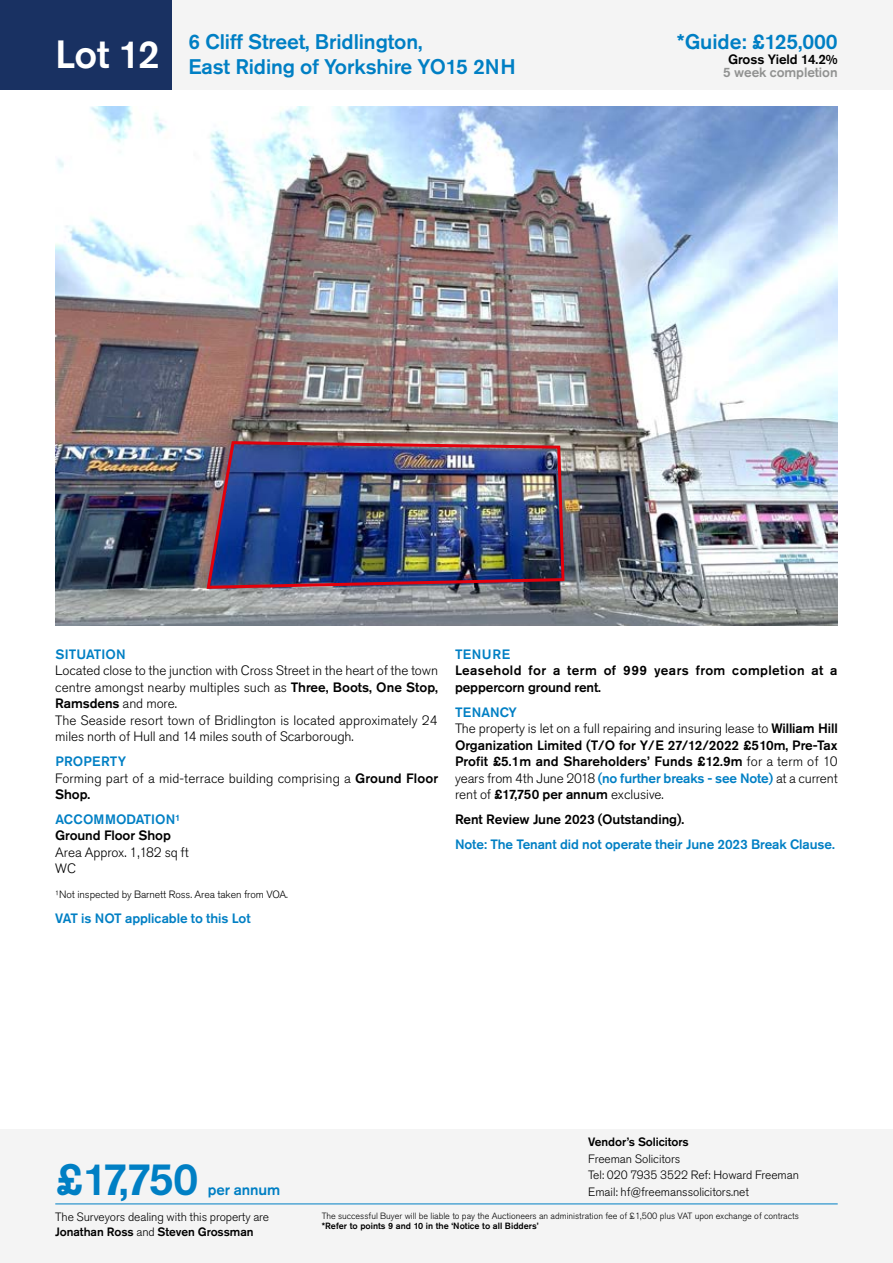
<style>
.page{position:relative;width:893px;height:1263px;background:#fff}
.page>*{position:absolute;margin:0;border:0;box-sizing:border-box;transform-origin:0 0}
.t1{font:500 45px "Akzidenz Grotesk Pro";color:#007fc4}
.t2{font:500 39px "Akzidenz Grotesk Pro";color:#fff}
.t3{font:500 21px/25.2px "Akzidenz Grotesk Pro";letter-spacing:-.005em;color:#007fc4}
.t4{font:500 15px "Akzidenz Grotesk Pro";letter-spacing:-.005em;color:#007fc4}
.t5{font:300 13.5px/16.5px "Akzidenz Grotesk Pro";letter-spacing:.005em;color:#000}
.t6{font:500 13.5px/16.5px "Akzidenz Grotesk Pro";color:#000}
.t7{font:500 13.5px "Akzidenz Grotesk Pro";letter-spacing:-.005em;color:#007fc4}
.t8{font:500 13.5px/16.5px "Akzidenz Grotesk Pro";letter-spacing:.03em;color:#000}
.t9{font:500 13.5px "Akzidenz Grotesk Pro";letter-spacing:-.005em;color:#919291}
.t10{font:300 12px/16.5px "Akzidenz Grotesk Pro";letter-spacing:-.005em;color:#000}
.t11{font:500 12px "Akzidenz Grotesk Pro";letter-spacing:-.005em;color:#000}
.t12{font:300 10.5px "Akzidenz Grotesk Pro";letter-spacing:-.005em;color:#000}
.t13{font:300 9px "Akzidenz Grotesk Pro";color:#000}
.t14{font:500 9px "Akzidenz Grotesk Pro";color:#000}
.s1{font-weight:500}
.s2{font-weight:500;color:#007fc4}
.s3{color:#007fc4}
.s4{font-weight:300}
</style>
<div class="page">
<div style="left:0;top:0;width:893px;height:89px;background:#f4f4f4"></div>
<div style="left:0;top:1129px;width:893px;height:134px;background:#f4f4f4"></div>
<div style="left:0;top:0;width:171px;height:89px;background:#193162"></div>
<hr style="left:55px;top:1203px;width:783px;height:1px;background:#007fc4">
<img style="left:55px;top:106px;width:783px;height:520px">
<img style="left:205px;top:439px;width:361px;height:151px">
<h2 class="t2" style="left:55px;top:29px;width:106px">Lot 12</h2>
<h3 class="t3" style="left:189px;top:29px;width:329px">6 Cliff Street, Bridlington,<br>East Riding of Yorkshire YO15 2NH</h3>
<h3 class="t3" style="left:677px;top:29px;width:162px">*Guide: £125,000</h3>
<p class="t6" style="left:728px;top:51px;width:111px">Gross Yield 14.2%</p>
<p class="t9" style="left:723px;top:64px;width:116px">5 week completion</p>
<p class="t7" style="left:55px;top:645px;width:72px">SITUATION</p>
<p class="t5" style="left:55px;top:662px;width:384px">Located close to the junction with Cross Street in the heart of the town centre amongst nearby multiples such as <span class="s1">Three, Boots, One Stop, Ramsdens</span> and more.<br>The Seaside resort town of Bridlington is located approximately 24 miles north of Hull and 14 miles south of Scarborough.</p>
<p class="t5" style="left:55px;top:753px;width:384px"><span class="s2">PROPERTY<br></span>Forming part of a mid-terrace building comprising a <span class="s1">Ground Floor<br>Shop.</span></p>
<p class="t7" style="left:55px;top:810px;width:127px">ACCOMMODATION¹</p>
<p class="t6" style="left:55px;top:827px;width:117px">Ground Floor Shop</p>
<p class="t5" style="left:55px;top:844px;width:135px">Area Approx. 1,182 sq ft<br>WC</p>
<p class="t12" style="left:55px;top:888px;width:234px">¹Not inspected by Barnett Ross. Area taken from VOA.</p>
<p class="t7" style="left:55px;top:909px;width:197px">VAT is NOT applicable to this Lot</p>
<p class="t7" style="left:455px;top:645px;width:57px">TENURE</p>
<p class="t8" style="left:455px;top:662px;width:384px">Leasehold for a term of 999 years from completion at a peppercorn ground rent.</p>
<p class="t6" style="left:455px;top:703px;width:384px"><span class="s3">TENANCY<br></span><span class="s4">The property is let on a full repairing and insuring lease to</span> William Hill Organization Limited (T/O for Y/E 27/12/2022 £510m, Pre-Tax Profit £5.1m and Shareholders’ Funds £12.9m <span class="s4">for a term of 10 years from 4th June 2018</span> <span class="s3">(no further breaks - see Note)</span> <span class="s4">at a current rent of</span> £17,750 per annum <span class="s4">exclusive.</span></p>
<p class="t6" style="left:455px;top:811px;width:231px">Rent Review June 2023 (Outstanding).</p>
<p class="t7" style="left:455px;top:835px;width:381px">Note: The Tenant did not operate their June 2023 Break Clause.</p>
<h1 class="t1" style="left:55px;top:1150px;width:145px">£17,750</h1>
<p class="t4" style="left:208px;top:1180px;width:74px">per annum</p>
<p class="t11" style="left:588px;top:1134px;width:102px">Vendor’s Solicitors</p>
<p class="t10" style="left:588px;top:1150px;width:212px">Freeman Solicitors<br>Tel: 020 7935 3522 Ref: Howard Freeman<br>Email: hf@freemanssolicitors.net</p>
<p class="t10" style="left:55px;top:1209px;width:215px;line-height:15px">The Surveyors dealing with this property are<br><span class="s1">Jonathan Ross</span> and <span class="s1">Steven Grossman</span></p>
<p class="t13" style="left:322px;top:1209px;width:479px">The successful Buyer will be liable to pay the Auctioneers an administration fee of £1,500 plus VAT upon exchange of contracts</p>
<p class="t14" style="left:322px;top:1220px;width:218px">*Refer to points 9 and 10 in the ‘Notice to all Bidders’</p>
</div>
